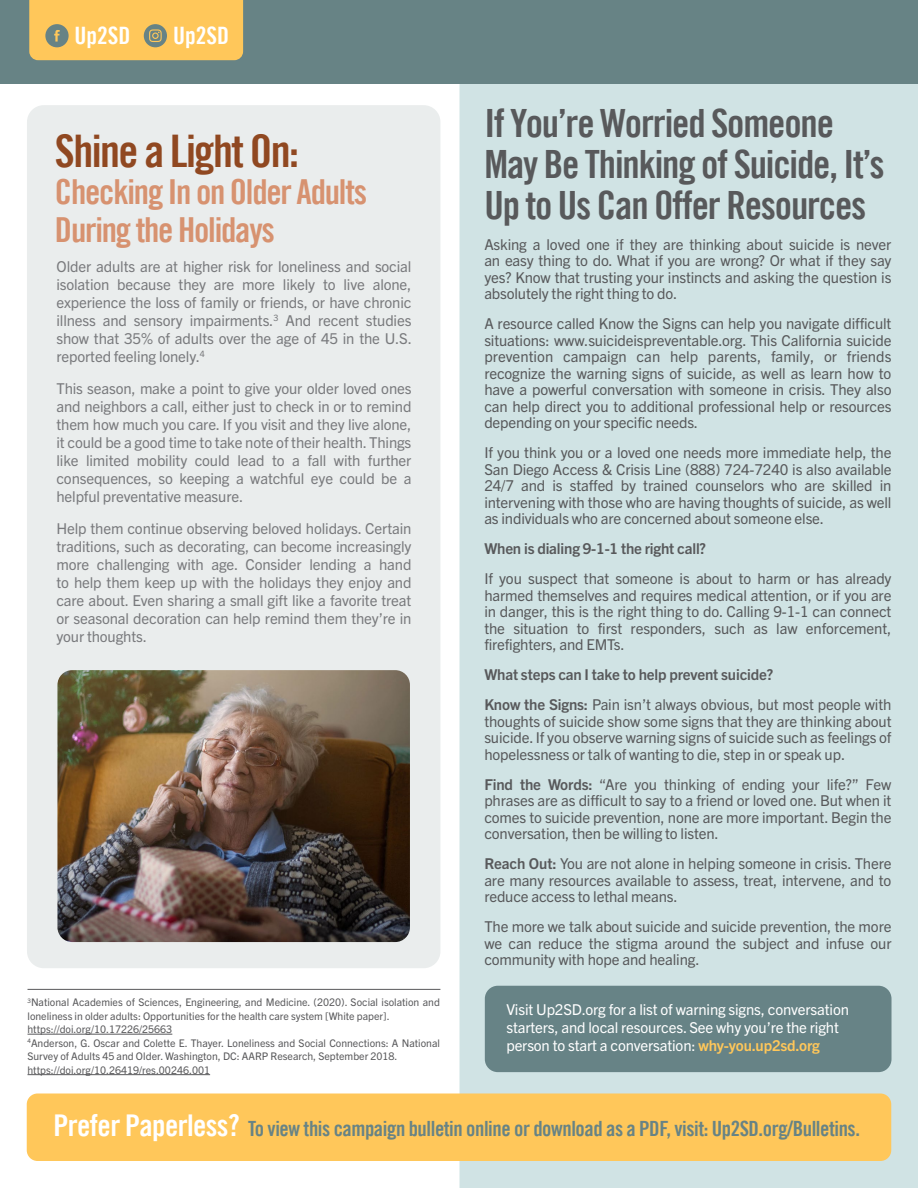
<style>
.page{position:relative;width:918px;height:1188px;background:#fff}
.page>*{position:absolute;margin:0;border:0;box-sizing:border-box;transform-origin:0 0}
.t1{font:45px "Trade Gothic LT Bold Cond Twenty";letter-spacing:-.035em;color:#904821}
.t2{font:39px/41.1px "Trade Gothic LT Bold Cond Twenty";letter-spacing:-.03em;color:#58595b}
.t3{font:34.5px/37.5px "Trade Gothic LT Bold Cond Twenty";letter-spacing:-.035em;color:#d79270}
.t4{font:24px "Trade Gothic LT Bold Cond Twenty";color:#fff}
.t5{font:21px "Trade Gothic LT Bold Cond Twenty";letter-spacing:-.02em;color:#678385}
.t6{font:15px/16.5px "Trade Gothic Next LT Pro";letter-spacing:-.01em;color:#58595b;text-align:justify}
.t7{font:15px/18px "Trade Gothic Next LT Pro";letter-spacing:-.01em;color:#797a7d;text-align:justify}
.t8{font:15px/18px "Trade Gothic Next LT Pro";letter-spacing:-.01em;color:#fff}
.t9{font:700 15px/30px "Trade Gothic Next LT Pro";letter-spacing:-.01em;color:#58595b}
.t10{font:10.5px/13.5px "Trade Gothic Next LT Pro";color:#58585a}
.s1{font-weight:400}
.s2{font-weight:700}
.s3{font-weight:700;color:#ffc75a}
.s4{font-size:30px;color:#fff}
</style>
<div class="page">
<div style="left:27px;top:105px;width:413px;height:863px;background:#eaeded;border-radius:17px"></div>
<div style="left:460px;top:84px;width:458px;height:1104px;background:#d0e3e4"></div>
<img style="left:57px;top:670px;width:353px;height:272px">
<div style="left:27px;top:1094px;width:864px;height:67px;background:#ffc75a;border-radius:11px"></div>
<div style="left:485px;top:986px;width:407px;height:86px;background:#678386;border-radius:13px"></div>
<hr style="left:28px;top:1034px;width:144px;height:1px;background:#58585a">
<hr style="left:28px;top:1074px;width:182px;height:1px;background:#58585a">
<hr style="left:28px;top:989px;width:412px;height:1px;background:#58585a">
<div style="left:0;top:0;width:918px;height:84px;background:#678385"></div>
<svg style="left:29px;top:0;width:214px;height:60px"></svg>
<h3 class="t4" style="left:74px;top:21px;width:57px">Up2SD</h3>
<h3 class="t4" style="left:173px;top:21px;width:57px">Up2SD</h3>
<h1 class="t1" style="left:55px;top:123px;width:246px">Shine a Light On:</h1>
<h3 class="t3" style="left:55px;top:173px;width:314px">Checking In on Older Adults<br>During the Holidays</h3>
<p class="t7" style="left:56px;top:256px;width:357px">Older adults are at higher risk for loneliness and social isolation because they are more likely to live alone, experience the loss of family or friends, or have chronic illness and sensory impairments.<sup>3</sup> And recent studies show that 35% of adults over the age of 45 in the U.S. reported feeling lonely.<sup>4</sup></p>
<p class="t7" style="left:56px;top:378px;width:357px">This season, make a point to give your older loved ones and neighbors a call, either just to check in or to remind them how much you care. If you visit and they live alone, it could be a good time to take note of their health. Things like limited mobility could lead to a fall with further consequences, so keeping a watchful eye could be a helpful preventative measure.</p>
<p class="t7" style="left:56px;top:518px;width:357px">Help them continue observing beloved holidays. Certain traditions, such as decorating, can become increasingly more challenging with age. Consider lending a hand to help them keep up with the holidays they enjoy and care about. Even sharing a small gift like a favorite treat or seasonal decoration can help remind them they’re in your thoughts.</p>
<p class="t10" style="left:28px;top:995px;width:414px"><sup>3</sup>National Academies of Sciences, Engineering, and Medicine. (2020). Social isolation and loneliness in older adults: Opportunities for the health care system [White paper]. https://doi.org/10.17226/25663<br><sup>4</sup>Anderson, G. Oscar and Colette E. Thayer. Loneliness and Social Connections: A National Survey of Adults 45 and Older. Washington, DC: AARP Research, September 2018. https://doi.org/10.26419/res.00246.001</p>
<h2 class="t2" style="left:484px;top:102px;width:402px">If You’re Worried Someone<br>May Be Thinking of Suicide, It’s<br>Up to Us Can Offer Resources</h2>
<p class="t6" style="left:484px;top:235px;width:409px">Asking a loved one if they are thinking about suicide is never an easy thing to do. What if you are wrong? Or what if they say yes? Know that trusting your instincts and asking the question is absolutely the right thing to do.</p>
<p class="t6" style="left:484px;top:315px;width:409px">A resource called Know the Signs can help you navigate difficult situations: www.suicideispreventable.org. This California suicide prevention campaign can help parents, family, or friends recognize the warning signs of suicide, as well as learn how to have a powerful conversation with someone in crisis. They also can help direct you to additional professional help or resources depending on your specific needs.</p>
<p class="t6" style="left:484px;top:444px;width:409px">If you think you or a loved one needs more immediate help, the San Diego Access &amp; Crisis Line (888) 724-7240 is also available 24/7 and is staffed by trained counselors who are skilled in intervening with those who are having thoughts of suicide, as well as individuals who are concerned about someone else.</p>
<p class="t9" style="left:484px;top:533px;width:223px">When is dialing 9-1-1 the right call?</p>
<p class="t6" style="left:484px;top:570px;width:409px">If you suspect that someone is about to harm or has already harmed themselves and requires medical attention, or if you are in danger, this is the right thing to do. Calling 9-1-1 can connect the situation to first responders, such as law enforcement, firefighters, and EMTs.</p>
<p class="t9" style="left:484px;top:659px;width:409px">What steps can I take to help prevent suicide?<br>Know the Signs: <span class="s1">Pain isn’t always obvious, but most people with</span></p>
<p class="t6" style="left:484px;top:712px;width:409px">thoughts of suicide show some signs that they are thinking about suicide. If you observe warning signs of suicide such as feelings of hopelessness or talk of wanting to die, step in or speak up.</p>
<p class="t6" style="left:484px;top:775px;width:409px"><span class="s2">Find the Words:</span> “Are you thinking of ending your life?” Few phrases are as difficult to say to a friend or loved one. But when it comes to suicide prevention, none are more important. Begin the conversation, then be willing to listen.</p>
<p class="t6" style="left:484px;top:855px;width:409px"><span class="s2">Reach Out:</span> You are not alone in helping someone in crisis. There are many resources available to assess, treat, intervene, and to reduce access to lethal means.</p>
<p class="t6" style="left:484px;top:918px;width:409px">The more we talk about suicide and suicide prevention, the more we can reduce the stigma around the subject and infuse our community with hope and healing.</p>
<p class="t8" style="left:506px;top:999px;width:344px">Visit Up2SD.org for a list of warning signs, conversation starters, and local resources. See why you’re the right person to start a conversation: <span class="s3">why-you.up2sd.org</span></p>
<h3 class="t5" style="left:53px;top:1116px;width:808px"><span class="s4">Prefer Paperless?</span> To view this campaign bulletin online or download as a PDF, visit: Up2SD.org/Bulletins.</h3>
</div>
